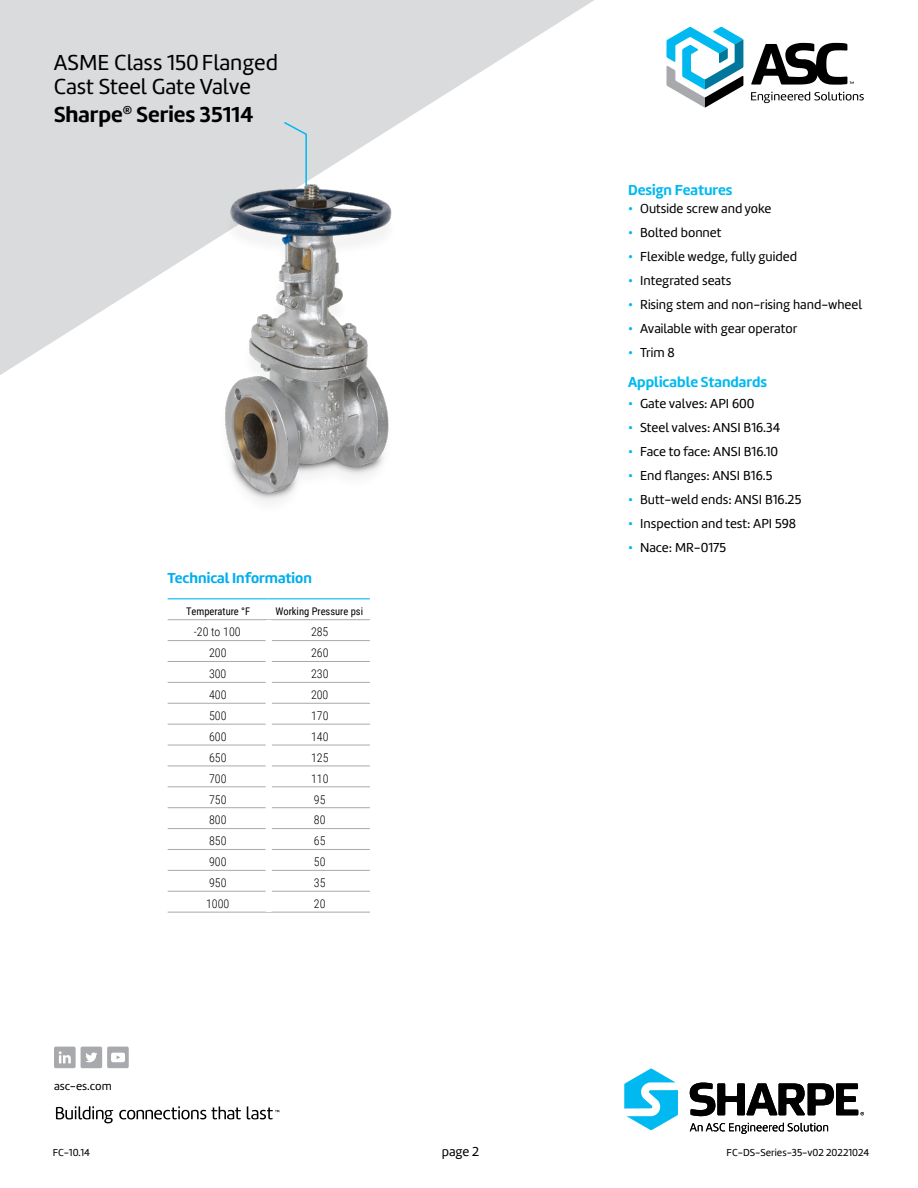
<style>
.page{position:relative;width:918px;height:1188px;background:#fff}
.page>*{position:absolute;margin:0;border:0;box-sizing:border-box;transform-origin:0 0}
.t1{font:22.5px/24px "Marine";color:#000}
.Figure_Descriptive{font:700 22.5px "Marine";color:#000}
.Body_-_Text{font:700 15px "Marine";color:#00aeef}
.MS_Material_Bold{font:700 15px "Marine";color:#00b9f1}
.Material_Specs__MS{font:700 15px "Marine";color:#00b9f1}
.Submittal_Code_Date{font:13.5px "Marine";color:#000}
.רגיל{font:300 12px "Roboto Condensed";color:#000}
.email_footer{font:12px "Marine";color:#000}
.Submittal_Code_Date-2{font:10.5px "Marine";color:#000}
.t2{font:10.5px "Roboto Condensed";color:#000}
.s1{color:#00b9f1}
</style>
<div class="page">
<svg style="left:751px;top:43px;width:113px;height:60px"></svg>
<svg style="left:667px;top:27px;width:76px;height:80px"></svg>
<svg style="left:0;top:0;width:594px;height:375px;fill:#dadbdc"></svg>
<svg style="left:282px;top:120px;width:26px;height:64px;background:#cbd8dd"></svg>
<div style="left:218px;top:192px;width:180px;height:328px;background:#fff"></div>
<img style="left:221px;top:184px;width:172px;height:318px">
<hr style="left:168px;top:598px;width:101px;height:1px;background:#00b9f1">
<hr style="left:269px;top:598px;width:101px;height:1px;background:#00b9f1">
<hr style="left:168px;top:640px;width:98px;height:1px;background:#a7a9ac">
<hr style="left:272px;top:640px;width:98px;height:1px;background:#a7a9ac">
<hr style="left:168px;top:661px;width:98px;height:1px;background:#a7a9ac">
<hr style="left:272px;top:661px;width:98px;height:1px;background:#a7a9ac">
<hr style="left:168px;top:682px;width:98px;height:1px;background:#a7a9ac">
<hr style="left:272px;top:682px;width:98px;height:1px;background:#a7a9ac">
<hr style="left:168px;top:703px;width:98px;height:1px;background:#a7a9ac">
<hr style="left:272px;top:703px;width:98px;height:1px;background:#a7a9ac">
<hr style="left:168px;top:724px;width:98px;height:1px;background:#a7a9ac">
<hr style="left:272px;top:724px;width:98px;height:1px;background:#a7a9ac">
<hr style="left:168px;top:745px;width:98px;height:1px;background:#a7a9ac">
<hr style="left:272px;top:745px;width:98px;height:1px;background:#a7a9ac">
<hr style="left:168px;top:766px;width:98px;height:1px;background:#a7a9ac">
<hr style="left:272px;top:766px;width:98px;height:1px;background:#a7a9ac">
<hr style="left:168px;top:787px;width:98px;height:1px;background:#a7a9ac">
<hr style="left:272px;top:787px;width:98px;height:1px;background:#a7a9ac">
<hr style="left:168px;top:807px;width:98px;height:1px;background:#a7a9ac">
<hr style="left:272px;top:807px;width:98px;height:1px;background:#a7a9ac">
<hr style="left:168px;top:828px;width:98px;height:1px;background:#a7a9ac">
<hr style="left:272px;top:828px;width:98px;height:1px;background:#a7a9ac">
<hr style="left:168px;top:849px;width:98px;height:1px;background:#a7a9ac">
<hr style="left:272px;top:849px;width:98px;height:1px;background:#a7a9ac">
<hr style="left:168px;top:870px;width:98px;height:1px;background:#a7a9ac">
<hr style="left:272px;top:870px;width:98px;height:1px;background:#a7a9ac">
<hr style="left:168px;top:891px;width:98px;height:1px;background:#a7a9ac">
<hr style="left:272px;top:891px;width:98px;height:1px;background:#a7a9ac">
<hr style="left:168px;top:912px;width:101px;height:1px;background:#a7a9ac">
<hr style="left:269px;top:912px;width:101px;height:1px;background:#a7a9ac">
<hr style="left:168px;top:619px;width:101px;height:1px;background:#a7a9ac">
<hr style="left:269px;top:619px;width:101px;height:1px;background:#a7a9ac">
<svg style="left:690px;top:1123px;width:138px;height:11px"></svg>
<svg style="left:690px;top:1083px;width:174px;height:33px"></svg>
<svg style="left:624px;top:1069px;width:54px;height:61px"></svg>
<div style="left:81px;top:1047px;width:21px;height:21px;background:#a7a9ac;border-radius:2px"></div>
<svg style="left:85px;top:1052px;width:12px;height:10px"></svg>
<div style="left:54px;top:1047px;width:22px;height:21px;background:#a7a9ac;border-radius:2px"></div>
<svg style="left:59px;top:1051px;width:12px;height:12px"></svg>
<div style="left:107px;top:1047px;width:22px;height:21px;background:#a7a9ac;border-radius:2px"></div>
<svg style="left:111px;top:1053px;width:14px;height:9px"></svg>
<svg style="left:56px;top:1106px;width:223px;height:17px"></svg>
<p class="t1" style="left:54px;top:51px;width:226px">ASME Class 150Flanged<br>Cast Steel Gate Valve</p>
<p class="Figure_Descriptive" style="left:54px;top:100px;width:201px">Sharpe<sup>®</sup> Series 35114</p>
<p class="Body_-_Text" style="left:168px;top:568px;width:146px">Technical Information</p>
<p class="t2" style="left:186px;top:604px;width:66px">Temperature °F</p>
<p class="t2" style="left:276px;top:604px;width:89px">Working Pressure psi</p>
<p class="רגיל" style="left:194px;top:624px;width:48px">-20 to 100</p>
<p class="רגיל" style="left:311px;top:624px;width:19px">285</p>
<p class="רגיל" style="left:209px;top:645px;width:19px">200</p>
<p class="רגיל" style="left:311px;top:645px;width:19px">260</p>
<p class="רגיל" style="left:209px;top:666px;width:19px">300</p>
<p class="רגיל" style="left:311px;top:666px;width:19px">230</p>
<p class="רגיל" style="left:209px;top:686px;width:19px">400</p>
<p class="רגיל" style="left:311px;top:686px;width:19px">200</p>
<p class="רגיל" style="left:209px;top:707px;width:19px">500</p>
<p class="רגיל" style="left:311px;top:707px;width:19px">170</p>
<p class="רגיל" style="left:209px;top:728px;width:19px">600</p>
<p class="רגיל" style="left:311px;top:728px;width:19px">140</p>
<p class="רגיל" style="left:209px;top:749px;width:19px">650</p>
<p class="רגיל" style="left:311px;top:749px;width:19px">125</p>
<p class="רגיל" style="left:209px;top:770px;width:19px">700</p>
<p class="רגיל" style="left:311px;top:770px;width:19px">110</p>
<p class="רגיל" style="left:209px;top:791px;width:19px">750</p>
<p class="רגיל" style="left:314px;top:791px;width:13px">95</p>
<p class="רגיל" style="left:209px;top:812px;width:19px">800</p>
<p class="רגיל" style="left:314px;top:812px;width:13px">80</p>
<p class="רגיל" style="left:209px;top:833px;width:19px">850</p>
<p class="רגיל" style="left:314px;top:833px;width:13px">65</p>
<p class="רגיל" style="left:209px;top:854px;width:19px">900</p>
<p class="רגיל" style="left:314px;top:854px;width:13px">50</p>
<p class="רגיל" style="left:209px;top:874px;width:19px">950</p>
<p class="רגיל" style="left:314px;top:874px;width:13px">35</p>
<p class="רגיל" style="left:206px;top:895px;width:25px">1000</p>
<p class="רגיל" style="left:314px;top:895px;width:13px">20</p>
<p class="email_footer" style="left:54px;top:1078px;width:59px">asc-es.com</p>
<p class="Material_Specs__MS" style="left:628px;top:180px;width:106px">Design Features</p>
<p class="Submittal_Code_Date" style="left:628px;top:200px;width:145px"><span class="s1">•</span> Outside screw and yoke</p>
<p class="Submittal_Code_Date" style="left:628px;top:224px;width:95px"><span class="s1">•</span> Bolted bonnet</p>
<p class="Submittal_Code_Date" style="left:628px;top:248px;width:171px"><span class="s1">•</span> Flexible wedge, fully guided</p>
<p class="Submittal_Code_Date" style="left:628px;top:272px;width:105px"><span class="s1">•</span> Integrated seats</p>
<p class="Submittal_Code_Date" style="left:628px;top:296px;width:236px"><span class="s1">•</span> Rising stem and non-rising hand-wheel</p>
<p class="Submittal_Code_Date" style="left:628px;top:320px;width:171px"><span class="s1">•</span> Available with gear operator</p>
<p class="Submittal_Code_Date" style="left:628px;top:344px;width:48px"><span class="s1">•</span> Trim 8</p>
<p class="MS_Material_Bold" style="left:628px;top:372px;width:141px">Applicable Standards</p>
<p class="Submittal_Code_Date" style="left:628px;top:395px;width:128px"><span class="s1">•</span> Gate valves: API 600</p>
<p class="Submittal_Code_Date" style="left:628px;top:419px;width:154px"><span class="s1">•</span> Steel valves: ANSI B16.34</p>
<p class="Submittal_Code_Date" style="left:628px;top:443px;width:152px"><span class="s1">•</span> Face to face: ANSI B16.10</p>
<p class="Submittal_Code_Date" style="left:628px;top:467px;width:146px"><span class="s1">•</span> End flanges: ANSI B16.5</p>
<p class="Submittal_Code_Date" style="left:628px;top:491px;width:175px"><span class="s1">•</span> Butt-weld ends: ANSI B16.25</p>
<p class="Submittal_Code_Date" style="left:628px;top:515px;width:170px"><span class="s1">•</span> Inspection and test: API 598</p>
<p class="Submittal_Code_Date" style="left:628px;top:539px;width:100px"><span class="s1">•</span> Nace: MR-0175</p>
<p class="Submittal_Code_Date-2" style="left:53px;top:1146px;width:39px">FC-10.14</p>
<p class="Submittal_Code_Date" style="left:442px;top:1143px;width:39px">page 2</p>
<p class="Submittal_Code_Date-2" style="left:727px;top:1146px;width:144px">FC-DS-Series-35-v02 20221024</p>
</div>
